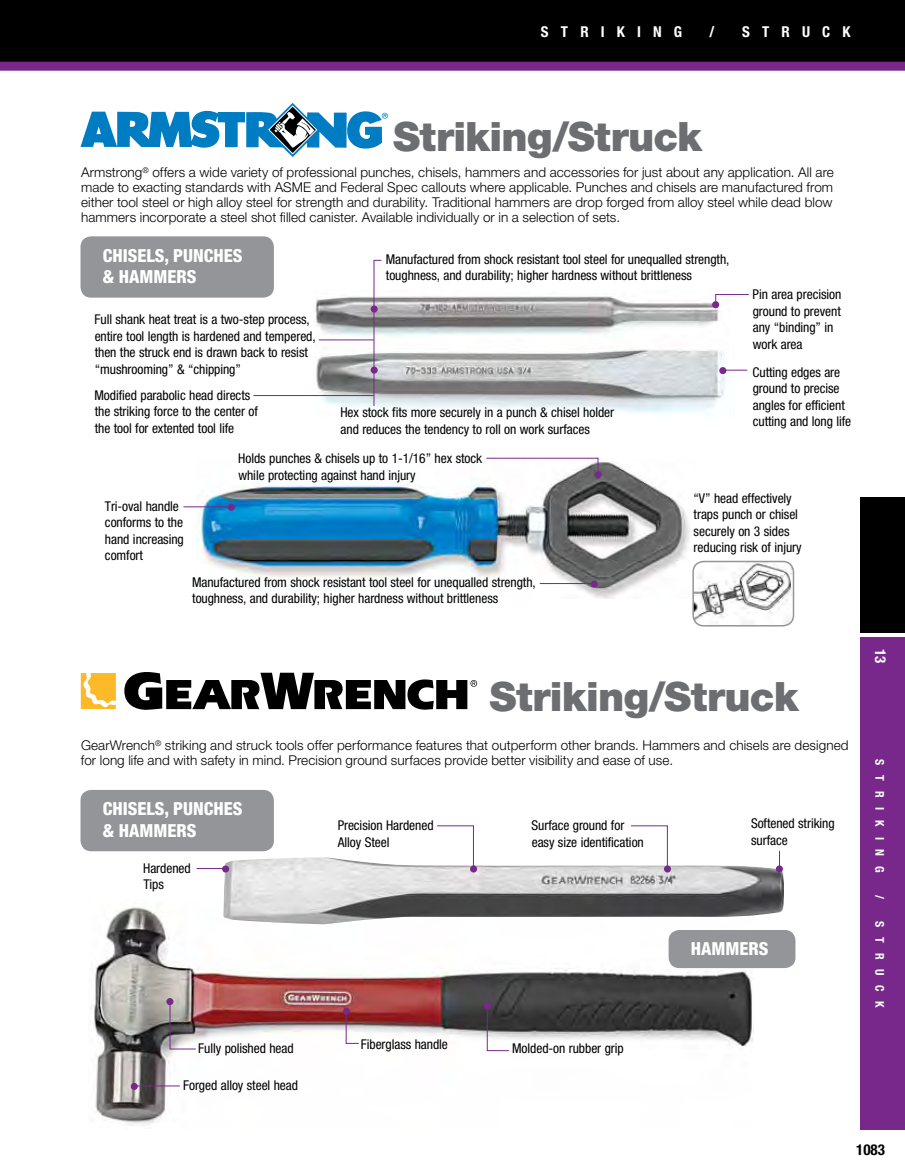
<style>
.page{position:relative;width:905px;height:1175px;background:#fff}
.page>*{position:absolute;margin:0;border:0;box-sizing:border-box;transform-origin:0 0}
.t1{font:900 40.5px "Helvetica Neue LT Pro";letter-spacing:-.015em;color:#6d6e71}
.t2{font:800 condensed 18px/21.6px "Helvetica Neue LT Pro";color:#fff}
.t3{font:700 condensed 15px "Helvetica Neue LT Pro";letter-spacing:.805em;color:#fff}
.t4{font:700 condensed 15px "Helvetica Neue LT Pro";color:#000}
.t5{font:condensed 13.5px/16.5px "Helvetica Neue LT Pro";letter-spacing:-.005em;color:#000}
.t6{font:300 13.5px/15px "Helvetica Neue LT Pro";letter-spacing:.005em;color:#000}
.t7{font:700 condensed 12px "Helvetica Neue LT Pro";letter-spacing:.81em;color:#fff}
</style>
<div class="page">
<div style="left:0;top:0;width:904px;height:66px;background:#000"></div>
<div style="left:860px;top:497px;width:44px;height:135px;background:#000"></div>
<div style="left:0;top:62px;width:904px;height:9px;background:#78288b"></div>
<div style="left:860px;top:637px;width:44px;height:492px;background:#78288b"></div>
<img style="left:196px;top:459px;width:494px;height:139px">
<img style="left:91px;top:907px;width:662px;height:219px">
<div style="left:80px;top:236px;width:194px;height:62px;background:#939598;border-radius:11px"></div>
<div style="left:668px;top:930px;width:127px;height:38px;background:#939598;border-radius:11px"></div>
<div style="left:131px;top:1082px;width:7px;height:8px;background:#78288b;border-radius:50%"></div>
<svg style="left:343px;top:1007px;width:7px;height:7px"></svg>
<hr style="left:135px;top:1085px;width:45px;height:1px;background:#78288b">
<svg style="left:345px;top:1010px;width:14px;height:34px"></svg>
<svg style="left:486px;top:1003px;width:23px;height:48px"></svg>
<div style="left:594px;top:471px;width:7px;height:7px;background:#78288b;border-radius:50%"></div>
<div style="left:590px;top:580px;width:8px;height:7px;background:#78288b;border-radius:50%"></div>
<div style="left:228px;top:504px;width:7px;height:7px;background:#78288b;border-radius:50%"></div>
<div style="left:166px;top:998px;width:7px;height:7px;background:#78288b;border-radius:50%"></div>
<svg style="left:485px;top:457px;width:113px;height:19px"></svg>
<hr style="left:539px;top:583px;width:55px;height:1px;background:#78288b">
<hr style="left:183px;top:506px;width:49px;height:1px;background:#78288b">
<svg style="left:169px;top:1000px;width:27px;height:49px"></svg>
<img style="left:314px;top:296px;width:406px;height:45px">
<img style="left:313px;top:349px;width:421px;height:65px">
<img style="left:694px;top:561px;width:98px;height:64px">
<div style="left:692px;top:561px;width:102px;height:65px;border:2px solid #939598;border-radius:11px"></div>
<div style="left:370px;top:305px;width:8px;height:7px;background:#78288b;border-radius:50%"></div>
<svg style="left:370px;top:366px;width:8px;height:7px"></svg>
<div style="left:712px;top:301px;width:7px;height:7px;background:#78288b;border-radius:50%"></div>
<div style="left:719px;top:367px;width:7px;height:7px;background:#78288b;border-radius:50%"></div>
<svg style="left:373px;top:260px;width:9px;height:147px"></svg>
<svg style="left:715px;top:294px;width:34px;height:11px"></svg>
<img style="left:223px;top:857px;width:561px;height:67px">
<div style="left:80px;top:790px;width:194px;height:61px;background:#939598;border-radius:11px"></div>
<div style="left:222px;top:865px;width:7px;height:7px;background:#78288b;border-radius:50%"></div>
<svg style="left:197px;top:868px;width:25px;height:1px"></svg>
<div style="left:470px;top:865px;width:7px;height:7px;background:#78288b;border-radius:50%"></div>
<div style="left:664px;top:865px;width:7px;height:7px;background:#78288b;border-radius:50%"></div>
<svg style="left:775px;top:865px;width:8px;height:7px"></svg>
<svg style="left:436px;top:825px;width:38px;height:44px"></svg>
<svg style="left:630px;top:825px;width:38px;height:44px"></svg>
<svg style="left:779px;top:850px;width:1px;height:20px"></svg>
<svg style="left:726px;top:370px;width:21px;height:1px"></svg>
<hr style="left:319px;top:339px;width:55px;height:1px;background:#78288b">
<hr style="left:253px;top:395px;width:121px;height:1px;background:#78288b">
<svg style="left:80px;top:103px;width:308px;height:54px"></svg>
<svg style="left:81px;top:673px;width:35px;height:36px"></svg>
<svg style="left:124px;top:672px;width:353px;height:38px"></svg>
<p class="t3" style="left:541px;top:23px;width:142px">STRIKING</p>
<p class="t3" style="left:709px;top:23px;width:6px">/</p>
<p class="t3" style="left:742px;top:23px;width:110px">STRUCK</p>
<h1 class="t1" style="left:393px;top:112px;width:310px">Striking/Struck</h1>
<p class="t6" style="left:81px;top:165px;width:754px;text-align:justify">Armstrong<sup>®</sup> offers a wide variety of professional punches, chisels, hammers and accessories for just about any application. All are made to exacting standards with ASME and Federal Spec callouts where applicable. Punches and chisels are manufactured from either tool steel or high alloy steel for strength and durability. Traditional hammers are drop forged from alloy steel while dead blow hammers incorporate a steel shot filled canister. Available individually or in a selection of sets.</p>
<h2 class="t2" style="left:103px;top:244px;width:141px">CHISELS, PUNCHES &amp; HAMMERS</h2>
<p class="t5" style="left:386px;top:251px;width:345px">Manufactured from shock resistant tool steel for unequalled strength, toughness, and durability; higher hardness without brittleness</p>
<p class="t5" style="left:94px;top:311px;width:223px">Full shank heat treat is a two-step process, entire tool length is hardened and tempered, then the struck end is drawn back to resist “mushrooming” &amp; “chipping”</p>
<p class="t5" style="left:94px;top:387px;width:165px">Modified parabolic head directs the striking force to the center of the tool for extented tool life</p>
<p class="t5" style="left:340px;top:404px;width:275px">Hex stock fits more securely in a punch &amp; chisel holder and reduces the tendency to roll on work surfaces</p>
<p class="t5" style="left:238px;top:450px;width:245px">Holds punches &amp; chisels up to 1-1/16” hex stock while protecting against hand injury</p>
<p class="t5" style="left:752px;top:286px;width:90px">Pin area precision ground to prevent any “binding” in work area</p>
<p class="t5" style="left:752px;top:363px;width:100px">Cutting edges are ground to precise angles for efficient cutting and long life</p>
<p class="t5" style="left:105px;top:498px;width:81px">Tri-oval handle conforms to the hand increasing comfort</p>
<p class="t5" style="left:693px;top:489px;width:110px">“V” head effectively traps punch or chisel securely on 3 sides reducing risk of injury</p>
<p class="t5" style="left:192px;top:573px;width:345px">Manufactured from shock resistant tool steel for unequalled strength, toughness, and durability; higher hardness without brittleness</p>
<h1 class="t1" style="left:489px;top:672px;width:310px">Striking/Struck</h1>
<p class="t6" style="left:81px;top:737px;width:769px">GearWrench<sup>®</sup> striking and struck tools offer performance features that outperform other brands. Hammers and chisels are designed for long life and with safety in mind. Precision ground surfaces provide better visibility and ease of use.</p>
<h2 class="t2" style="left:103px;top:797px;width:141px">CHISELS, PUNCHES &amp; HAMMERS</h2>
<p class="t5" style="left:143px;top:859px;width:49px">Hardened<br>Tips</p>
<p class="t5" style="left:198px;top:1039px;width:97px">Fully polished head</p>
<p class="t5" style="left:183px;top:1077px;width:116px">Forged alloy steel head</p>
<p class="t5" style="left:338px;top:817px;width:97px">Precision Hardened<br>Alloy Steel</p>
<p class="t5" style="left:531px;top:817px;width:114px">Surface ground for easy size identification</p>
<p class="t5" style="left:751px;top:815px;width:85px">Softened striking surface</p>
<p class="t5" style="left:361px;top:1035px;width:88px">Fiberglass handle</p>
<p class="t5" style="left:512px;top:1039px;width:113px">Molded-on rubber grip</p>
<h2 class="t2" style="left:690px;top:937px;width:79px">HAMMERS</h2>
<p class="t3" style="left:889px;top:649px;width:16px;rotate:90deg">13</p>
<p class="t7" style="left:887px;top:759px;width:115px;rotate:90deg">STRIKING</p>
<p class="t7" style="left:887px;top:894px;width:6px;rotate:90deg">/</p>
<p class="t7" style="left:887px;top:920px;width:89px;rotate:90deg">STRUCK</p>
<p class="t4" style="left:856px;top:1140px;width:30px">1083</p>
</div>
